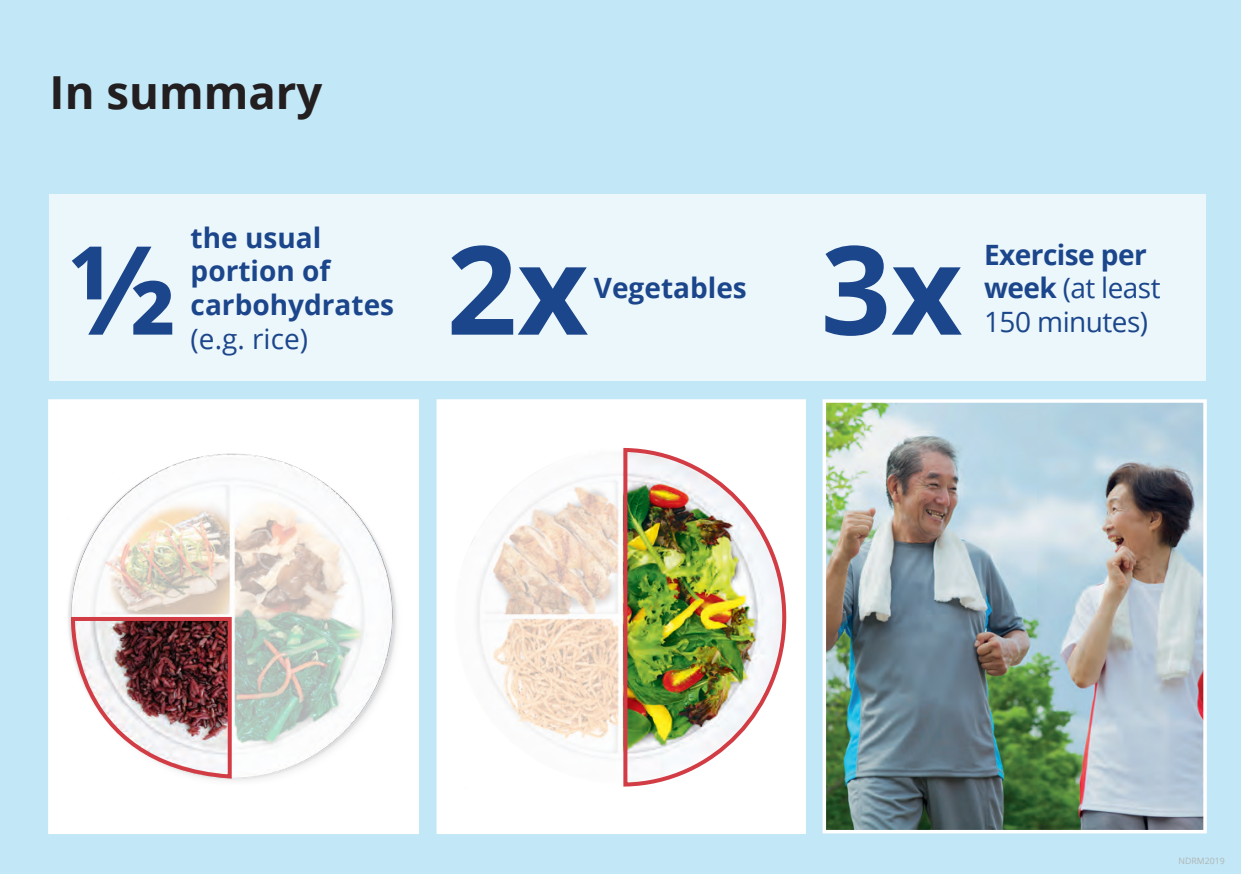
<style>
.page{position:relative;width:1241px;height:874px;background:#fff}
.page>*{position:absolute;margin:0;border:0;box-sizing:border-box;transform-origin:0 0}
.t1{font:700 123.2px "Open Sans";color:#1c468b}
.t2{font:700 45.5px "Open Sans";color:#231f20}
.t3{font:700 28px/33.6px "Open Sans";color:#1c468b}
.t4{font:700 28px/33.6px "Open Sans";letter-spacing:-.02em;color:#1c468b}
.t5{font:28px "Open Sans";letter-spacing:-.02em;color:#1c468b}
.t6{font:8.75px "Open Sans";color:#b1b5b6}
.s1{font-weight:400}
</style>
<div class="page">
<div style="left:0;top:0;width:1240px;height:873px;background:#c2e7f6"></div>
<div style="left:48px;top:399px;width:371px;height:434px;background:#fff"></div>
<div style="left:50px;top:194px;width:1155px;height:186px;background:#ecf7fc"></div>
<img style="left:827px;top:404px;width:374px;height:424px">
<div style="left:822px;top:399px;width:384px;height:434px;border:4px solid #fff"></div>
<div style="left:438px;top:401px;width:366px;height:430px;background:#fff"></div>
<div style="left:436px;top:399px;width:369px;height:434px;border:4px solid #fff"></div>
<img style="left:68px;top:453px;width:329px;height:328px">
<img style="left:622px;top:447px;width:165px;height:340px">
<svg style="left:471px;top:474px;width:151px;height:279px"></svg>
<svg style="left:71px;top:455px;width:320px;height:322px"></svg>
<img style="left:68px;top:614px;width:166px;height:166px">
<h2 class="t2" style="left:50px;top:61px;width:274px">In summary</h2>
<h1 class="t1" style="left:69px;top:203px;width:110px">½</h1>
<p class="t3" style="left:191px;top:220px;width:205px">the usual portion of carbohydrates</p>
<p class="t5" style="left:191px;top:319px;width:119px">(e.g. rice)</p>
<h1 class="t1" style="left:446px;top:203px;width:143px">2x</h1>
<p class="t4" style="left:983px;top:237px;width:178px">Exercise per week <span class="s1">(at least</span></p>
<h1 class="t1" style="left:820px;top:203px;width:143px">3x</h1>
<p class="t3" style="left:593px;top:270px;width:154px">Vegetables</p>
<p class="t5" style="left:983px;top:302px;width:165px">150 minutes)</p>
<p class="t6" style="left:1178px;top:854px;width:48px">NDRM2019</p>
</div>
